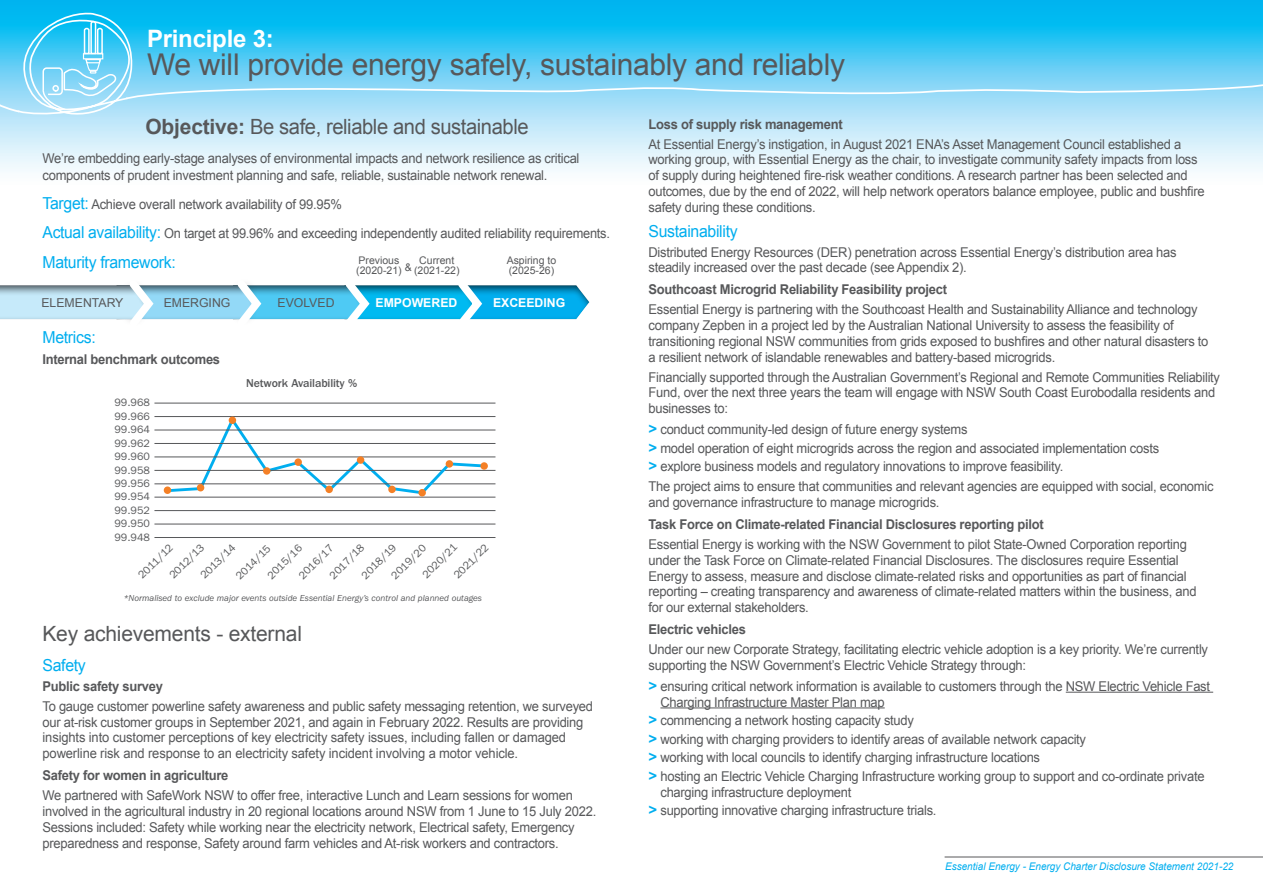
<style>
.page{position:relative;width:1263px;height:893px;background:#fff}
.page>*{position:absolute;margin:0;border:0;box-sizing:border-box;transform-origin:0 0}
.t1{font:30px "Arial";letter-spacing:-.01em;color:#57585a}
.t2{font:700 24px "Arial";letter-spacing:-.01em;color:#fff}
.t3{font:21px "Arial";letter-spacing:-.02em;color:#57585a;scale:.96 1}
.t4{font:21px "Arial";letter-spacing:-.02em;color:#57585a}
.t5{font:16.5px "Arial";letter-spacing:-.02em;color:#00aeef;scale:.96 1}
.t6{font:13.5px/15.8px "Arial";letter-spacing:-.02em;color:#57585a;scale:.96 1}
.t7{font:700 13.5px "Arial";letter-spacing:-.02em;color:#57585a;scale:.96 1}
.t8{font:13.5px/15.8px "Arial";letter-spacing:-.02em;color:#57585a;scale:.95 1}
.t9{font:12.3px "Arial";color:#57585a}
.t10{font:700 12.3px "Arial";color:#fff}
.t11{font:500 11.85px "ITC Franklin Gothic Std";letter-spacing:-.01em;color:#57585a}
.t12{font:10.8px/13.5px "ITC Franklin Gothic Std";color:#57585a}
.t13{font:italic 10.5px "Arial";color:#00aeef;scale:.95 1}
.t14{font:10.5px/10.5px "Arial";color:#57585a}
.t15{font:italic 9px "ITC Franklin Gothic Std";color:#57585a}
.s1{font-weight:700}
.s2{font-size:16.5px;color:#00aeef}
.s3{font-weight:700;font-size:15px;color:#00aeef}
</style>
<div class="page">
<svg style="left:0;top:0;width:1263px;height:172px;background:#b2e6f9"></svg>
<hr style="left:1066px;top:692px;width:147px;height:1px;background:#57585a">
<hr style="left:660px;top:707px;width:225px;height:1px;background:#57585a">
<hr style="left:944px;top:857px;width:319px;height:1px;background:#57585a">
<hr style="left:154px;top:403px;width:341px;height:1px;background:#57585a">
<hr style="left:154px;top:416px;width:341px;height:1px;background:#57585a">
<hr style="left:154px;top:430px;width:341px;height:1px;background:#57585a">
<hr style="left:154px;top:443px;width:341px;height:1px;background:#57585a">
<hr style="left:154px;top:457px;width:341px;height:1px;background:#57585a">
<hr style="left:154px;top:497px;width:341px;height:1px;background:#57585a">
<hr style="left:154px;top:470px;width:341px;height:1px;background:#57585a">
<hr style="left:154px;top:510px;width:341px;height:1px;background:#57585a">
<hr style="left:154px;top:484px;width:341px;height:1px;background:#57585a">
<hr style="left:154px;top:524px;width:341px;height:1px;background:#57585a">
<hr style="left:154px;top:537px;width:341px;height:1px;background:#57585a">
<svg style="left:164px;top:416px;width:323px;height:80px"></svg>
<div style="left:388px;top:486px;width:8px;height:7px;background:#f48026;border-radius:50%"></div>
<div style="left:418px;top:489px;width:8px;height:7px;background:#f48026;border-radius:50%"></div>
<div style="left:480px;top:462px;width:8px;height:8px;background:#f48026;border-radius:50%"></div>
<div style="left:446px;top:460px;width:7px;height:8px;background:#f48026;border-radius:50%"></div>
<svg style="left:0;top:11px;width:1263px;height:115px;background:#65d0f5"></svg>
<svg style="left:0;top:284px;width:589px;height:36px;background:#6ac5e5"></svg>
<h2 class="t2" style="left:147px;top:23px;width:128px">Principle 3:</h2>
<h1 class="t1" style="left:147px;top:45px;width:699px">We will provide energy safely, sustainably and reliably</h1>
<h3 class="t3" style="left:146px;top:113px;width:401px"><span class="s1">Objective:</span> Be safe, reliable and sustainable</h3>
<p class="t6" style="left:43px;top:150px;width:561px;line-height:16.5px">We’re embedding early-stage analyses of environmental impacts and network resilience as critical components of prudent investment planning and safe, reliable, sustainable network renewal.</p>
<p class="t6" style="left:43px;top:190px;width:592px;line-height:29.2px"><span class="s2">Target:</span> Achieve overall network availability of 99.95%<br><span class="s2">Actual availability:</span> On target at 99.96% and exceeding independently audited reliability requirements.</p>
<p class="t5" style="left:43px;top:251px;width:140px">Maturity framework:</p>
<p class="t7" style="left:648px;top:115px;width:204px">Loss of supply risk management</p>
<p class="t6" style="left:648px;top:136px;width:581px">At Essential Energy’s instigation, in August 2021 ENA’s Asset Management Council established a working group, with Essential Energy as the chair, to investigate community safety impacts from loss of supply during heightened fire-risk weather conditions. A research partner has been selected and outcomes, due by the end of 2022, will help network operators balance employee, public and bushfire safety during these conditions.</p>
<p class="t5" style="left:648px;top:220px;width:94px">Sustainability</p>
<p class="t6" style="left:648px;top:244px;width:552px">Distributed Energy Resources (DER) penetration across Essential Energy’s distribution area has steadily increased over the past decade (see Appendix 2).</p>
<p class="t7" style="left:648px;top:281px;width:313px">Southcoast Microgrid Reliability Feasibility project</p>
<p class="t6" style="left:648px;top:302px;width:585px">Essential Energy is partnering with the Southcoast Health and Sustainability Alliance and technology company Zepben in a project led by the Australian National University to assess the feasibility of transitioning regional NSW communities from grids exposed to bushfires and other natural disasters to a resilient network of islandable renewables and battery-based microgrids.</p>
<p class="t8" style="left:648px;top:369px;width:603px">Financially supported through the Australian Government’s Regional and Remote Communities Reliability<br>Fund, over the next three years the team will engage with NSW South Coast Eurobodalla residents and businesses to:</p>
<p class="t6" style="left:648px;top:420px;width:533px;line-height:18.6px"><span class="s3">&gt;</span> conduct community-led design of future energy systems<br><span class="s3">&gt;</span> model operation of eight microgrids across the region and associated implementation costs <span class="s3">&gt;</span> explore business models and regulatory innovations to improve feasibility.</p>
<p class="t6" style="left:648px;top:479px;width:590px">The project aims to ensure that communities and relevant agencies are equipped with social, economic and governance infrastructure to manage microgrids.</p>
<p class="t7" style="left:648px;top:515px;width:413px">Task Force on Climate-related Financial Disclosures reporting pilot</p>
<p class="t6" style="left:648px;top:537px;width:572px">Essential Energy is working with the NSW Government to pilot State-Owned Corporation reporting under the Task Force on Climate-related Financial Disclosures. The disclosures require Essential Energy to assess, measure and disclose climate-related risks and opportunities as part of financial reporting – creating transparency and awareness of climate-related matters within the business, and for our external stakeholders.</p>
<p class="t7" style="left:648px;top:621px;width:103px">Electric vehicles</p>
<p class="t6" style="left:648px;top:642px;width:584px">Under our new Corporate Strategy, facilitating electric vehicle adoption is a key priority. We’re currently supporting the NSW Government’s Electric Vehicle Strategy through:</p>
<p class="t6" style="left:660px;top:678px;width:574px;text-indent:-12px"><span class="s3">&gt;</span> ensuring critical network information is available to customers through the NSW Electric Vehicle Fast<br>Charging Infrastructure Master Plan map</p>
<p class="t6" style="left:648px;top:711px;width:581px;line-height:18.6px"><span class="s3">&gt;</span> commencing a network hosting capacity study<br><span class="s3">&gt;</span> working with charging providers to identify areas of available network capacity<br><span class="s3">&gt;</span> working with local councils to identify charging infrastructure locations<br><span class="s3">&gt;</span> hosting an Electric Vehicle Charging Infrastructure working group to support and co-ordinate private</p>
<p class="t6" style="left:648px;top:783px;width:302px;line-height:18.6px;text-indent:12px">charging infrastructure deployment<br><span class="s3">&gt;</span> supporting innovative charging infrastructure trials.</p>
<p class="t14" style="left:419px;top:255px;width:37px">Current</p>
<p class="t14" style="left:356px;top:255px;width:105px">Previous<br>(2020-21) &amp; (2021-22)</p>
<p class="t14" style="left:507px;top:255px;width:51px">Aspiring to (2025-26)</p>
<p class="t9" style="left:41px;top:294px;width:84px">ELEMENTARY</p>
<p class="t9" style="left:164px;top:294px;width:68px">EMERGING</p>
<p class="t9" style="left:277px;top:294px;width:59px">EVOLVED</p>
<p class="t10" style="left:376px;top:294px;width:83px">EMPOWERED</p>
<p class="t10" style="left:493px;top:294px;width:74px">EXCEEDING</p>
<p class="t5" style="left:43px;top:326px;width:57px">Metrics:</p>
<p class="t7" style="left:43px;top:350px;width:187px">Internal benchmark outcomes</p>
<p class="t11" style="left:246px;top:377px;width:112px">Network Availability %</p>
<p class="t12" style="left:114px;top:396px;width:37px;text-align:justify">99.968<br>99.966<br>99.964<br>99.962<br>99.960<br>99.958<br>99.956<br>99.954<br>99.952<br>99.950<br>99.948</p>
<p class="t12" style="left:402px;top:554px;width:46px;line-height:21.3px;text-indent:-23px;rotate:-45deg">2019/20<br>2020/21</p>
<p class="t12" style="left:198px;top:572px;width:46px;rotate:-45deg">2013/14</p>
<p class="t12" style="left:233px;top:573px;width:46px;rotate:-45deg">2014/15</p>
<p class="t12" style="left:166px;top:572px;width:46px;rotate:-45deg">2012/13</p>
<p class="t12" style="left:135px;top:572px;width:46px;rotate:-45deg">2011/12</p>
<p class="t12" style="left:358px;top:572px;width:46px;rotate:-45deg">2018/19</p>
<p class="t12" style="left:451px;top:572px;width:46px;rotate:-45deg">2021/22</p>
<p class="t15" style="left:124px;top:593px;width:360px">*Normalised to exclude major events outside Essential Energy’s control and planned outages</p>
<p class="t12" style="left:326px;top:572px;width:46px;rotate:-45deg">2017/18</p>
<p class="t12" style="left:264px;top:573px;width:46px;rotate:-45deg">2015/16</p>
<p class="t12" style="left:296px;top:572px;width:46px;rotate:-45deg">2016/17</p>
<h3 class="t4" style="left:43px;top:620px;width:261px">Key achievements - external</h3>
<p class="t5" style="left:43px;top:654px;width:47px">Safety</p>
<p class="t7" style="left:43px;top:677px;width:127px">Public safety survey</p>
<p class="t6" style="left:43px;top:698px;width:575px">To gauge customer powerline safety awareness and public safety messaging retention, we surveyed our at-risk customer groups in September 2021, and again in February 2022. Results are providing insights into customer perceptions of key electricity safety issues, including fallen or damaged powerline risk and response to an electricity safety incident involving a motor vehicle.</p>
<p class="t7" style="left:43px;top:767px;width:195px">Safety for women in agriculture</p>
<p class="t6" style="left:43px;top:788px;width:578px">We partnered with SafeWork NSW to offer free, interactive Lunch and Learn sessions for women involved in the agricultural industry in 20 regional locations around NSW from 1 June to 15 July 2022.<br>Sessions included: Safety while working near the electricity network, Electrical safety, Emergency preparedness and response, Safety around farm vehicles and At-risk workers and contractors.</p>
<p class="t13" style="left:945px;top:859px;width:305px">Essential Energy - Energy Charter Disclosure Statement 2021-22</p>
</div>
